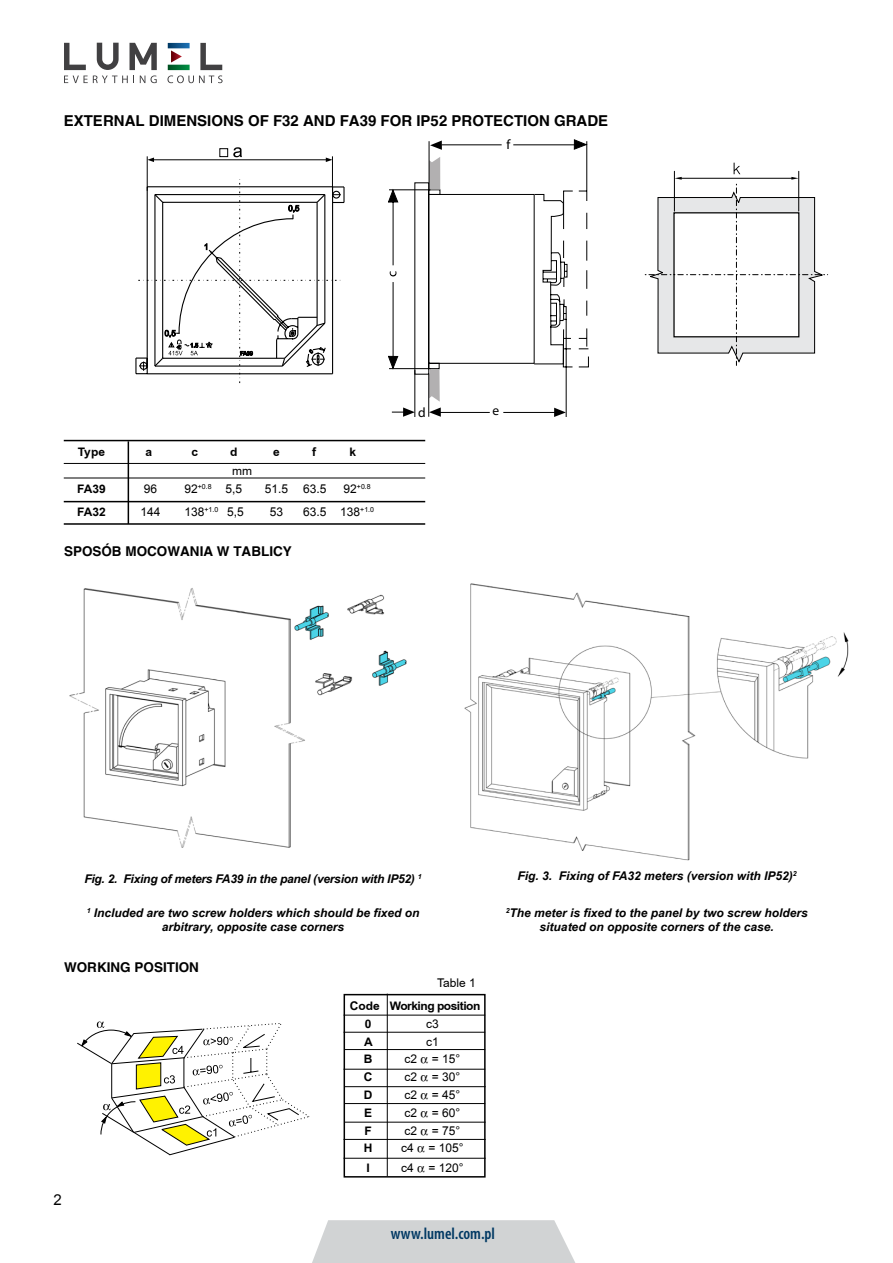
<style>
.page{position:relative;width:893px;height:1263px;background:#fff}
.page>*{position:absolute;margin:0;border:0;box-sizing:border-box;transform-origin:0 0}
.t1{font:600 condensed 16.5px "Myriad Pro";color:#003863}
.t2{font:700 15px "PL Switzerland";color:#000}
.t3{font:15px "Arial PL";color:#000}
.t4{font:13.65px "Myriad Pro";color:#000}
.t5{font:700 13.5px "PL Switzerland";color:#000}
.t6{font:italic 12px/14.4px "Arial PL Bold";color:#000;text-align:center}
.t7{font:12px "Arial PL";color:#000}
.t8{font:italic 12px "Arial PL Bold";letter-spacing:-.02em;color:#000}
.t9{font:12px/17.7px "Arial PL Bold";letter-spacing:-.04em;color:#000}
.t10{font:7.05px "Arial PL";color:#000}
.s1{font-size:12px}
</style>
<div class="page">
<svg style="left:64px;top:43px;width:93px;height:40px"></svg>
<svg style="left:167px;top:43px;width:56px;height:40px"></svg>
<svg style="left:312px;top:1220px;width:263px;height:43px"></svg>
<svg style="left:645px;top:163px;width:183px;height:202px"></svg>
<hr style="left:64px;top:463px;width:361px;height:1px;background:#000">
<hr style="left:64px;top:440px;width:361px;height:1px;background:#000">
<hr style="left:64px;top:501px;width:361px;height:1px;background:#000">
<hr style="left:128px;top:441px;width:1px;height:83px;background:#000">
<hr style="left:64px;top:523px;width:361px;height:2px;background:#000">
<hr style="left:64px;top:478px;width:361px;height:1px;background:#000">
<hr style="left:147px;top:156px;width:1px;height:35px;background:#000">
<hr style="left:332px;top:156px;width:1px;height:35px;background:#000">
<hr style="left:151px;top:160px;width:177px;height:1px;background:#000">
<svg style="left:147px;top:158px;width:7px;height:4px"></svg>
<svg style="left:326px;top:158px;width:6px;height:4px"></svg>
<svg style="left:233px;top:147px;width:9px;height:10px"></svg>
<div style="left:219px;top:148px;width:9px;height:9px;border:1px solid #000"></div>
<svg style="left:135px;top:179px;width:210px;height:204px"></svg>
<svg style="left:388px;top:139px;width:201px;height:278px"></svg>
<img style="left:69px;top:588px;width:338px;height:260px">
<img style="left:464px;top:583px;width:385px;height:278px">
<svg style="left:77px;top:1021px;width:233px;height:135px"></svg>
<div style="left:344px;top:994px;width:142px;height:183px;border:2px solid #000"></div>
<hr style="left:387px;top:994px;width:1px;height:182px;background:#000">
<hr style="left:344px;top:1015px;width:141px;height:1px;background:#000">
<hr style="left:344px;top:1032px;width:141px;height:1px;background:#000">
<hr style="left:344px;top:1049px;width:141px;height:1px;background:#000">
<hr style="left:344px;top:1069px;width:141px;height:1px;background:#000">
<hr style="left:344px;top:1086px;width:142px;height:1px;background:#000">
<hr style="left:344px;top:1103px;width:141px;height:1px;background:#000">
<hr style="left:344px;top:1122px;width:142px;height:1px;background:#000">
<hr style="left:344px;top:1139px;width:142px;height:1px;background:#000">
<hr style="left:344px;top:1158px;width:142px;height:1px;background:#000">
<p class="t2" style="left:64px;top:111px;width:546px">EXTERNAL DIMENSIONS OF F32 AND FA39 FOR IP52 PROTECTION GRADE</p>
<p class="t4" style="left:506px;top:136px;width:5px">f</p>
<p class="t9" style="left:78px;top:444px;width:29px">Type</p>
<p class="t9" style="left:145px;top:444px;width:8px">a</p>
<p class="t9" style="left:191px;top:444px;width:8px">c</p>
<p class="t9" style="left:230px;top:444px;width:9px">d</p>
<p class="t9" style="left:273px;top:444px;width:8px">e</p>
<p class="t9" style="left:312px;top:444px;width:5px">f</p>
<p class="t9" style="left:350px;top:444px;width:8px">k</p>
<p class="t7" style="left:232px;top:463px;width:21px">mm</p>
<p class="t9" style="left:77px;top:481px;width:30px">FA39</p>
<p class="t7" style="left:144px;top:482px;width:15px">96</p>
<p class="t7" style="left:184px;top:482px;width:59px">92<sup>+0.8</sup> 5,5</p>
<p class="t7" style="left:265px;top:482px;width:63px">51.5 63.5</p>
<p class="t10" style="left:344px;top:483px;width:29px"><span class="s1">92</span>+0.8</p>
<p class="t9" style="left:77px;top:504px;width:30px">FA32</p>
<p class="t7" style="left:140px;top:505px;width:22px">144</p>
<p class="t7" style="left:184px;top:505px;width:61px">138<sup>+1.0</sup> 5,5</p>
<p class="t7" style="left:270px;top:505px;width:15px">53</p>
<p class="t7" style="left:303px;top:505px;width:73px">63.5 138<sup>+1.0</sup></p>
<p class="t5" style="left:64px;top:543px;width:229px">SPOSÓB MOCOWANIA W TABLICY</p>
<p class="t4" style="left:418px;top:404px;width:9px">d</p>
<p class="t4" style="left:492px;top:402px;width:8px">e</p>
<p class="t8" style="left:84px;top:872px;width:339px">Fig. 2. Fixing of meters FA39 in the panel (version with IP52) <sup>1</sup></p>
<p class="t6" style="left:517px;top:869px;width:281px">Fig. 3. Fixing of FA32 meters (version with IP52)<sup>2</sup></p>
<p class="t6" style="left:87px;top:906px;width:334px"><sup>1</sup> Included are two screw holders which should be fixed on arbitrary, opposite case corners</p>
<p class="t6" style="left:506px;top:906px;width:303px"><sup>2</sup>The meter is fixed to the panel by two screw holders situated on opposite corners of the case.</p>
<p class="t5" style="left:64px;top:959px;width:12px">WOR</p>
<p class="t5" style="left:97px;top:959px;width:19px">KING</p>
<p class="t5" style="left:135px;top:959px;width:9px">POSITION</p>
<p class="t3" style="left:53px;top:1191px;width:10px">2</p>
<p class="t7" style="left:437px;top:976px;width:40px">Table 1</p>
<p class="t9" style="left:365px;top:998px;width:117px;text-indent:-15px">Code Working position<br>0</p>
<p class="t7" style="left:426px;top:1016px;width:14px">c3</p>
<p class="t9" style="left:364px;top:1033px;width:10px">A</p>
<p class="t7" style="left:426px;top:1034px;width:14px">c1</p>
<p class="t9" style="left:364px;top:1051px;width:10px">B</p>
<p class="t7" style="left:405px;top:1052px;width:57px">c2 = 15°</p>
<p class="t9" style="left:364px;top:1069px;width:10px">C</p>
<p class="t7" style="left:405px;top:1070px;width:57px">c2 = 30°</p>
<p class="t9" style="left:364px;top:1087px;width:10px">D</p>
<p class="t7" style="left:405px;top:1088px;width:57px">c2 = 45°</p>
<p class="t9" style="left:364px;top:1104px;width:10px">E</p>
<p class="t7" style="left:405px;top:1105px;width:57px">c2 = 60°</p>
<p class="t9" style="left:365px;top:1122px;width:9px">F</p>
<p class="t7" style="left:405px;top:1123px;width:57px">c2 = 75°</p>
<p class="t9" style="left:364px;top:1140px;width:10px">H</p>
<p class="t7" style="left:401px;top:1141px;width:64px">c4 = 105°</p>
<p class="t9" style="left:367px;top:1159px;width:5px">I</p>
<p class="t7" style="left:401px;top:1160px;width:64px">c4 = 120°</p>
<h1 class="t1" style="left:391px;top:1223px;width:106px">www.lumel.com.pl</h1>
</div>
